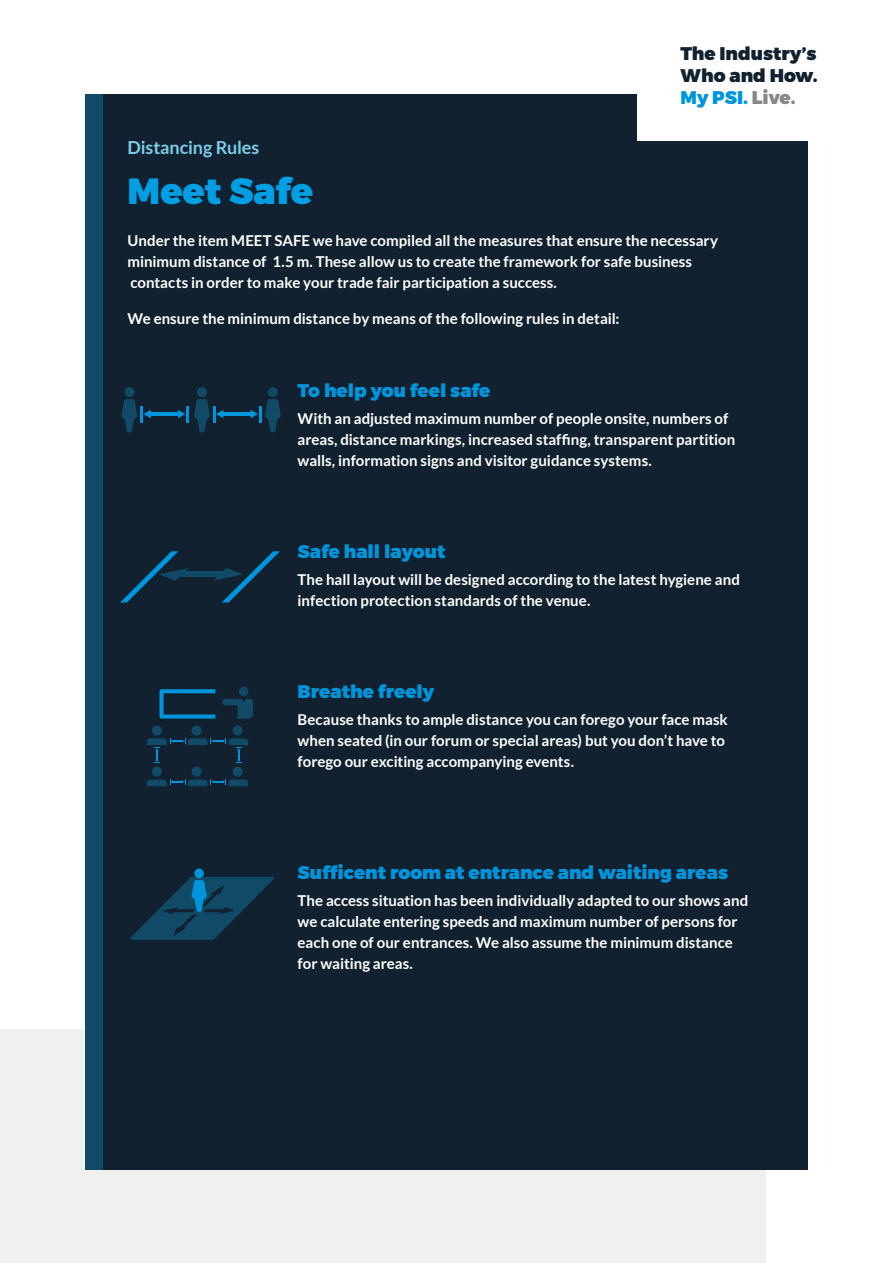
<style>
.page{position:relative;width:893px;height:1263px;background:#fff}
.page>*{position:absolute;margin:0;border:0;box-sizing:border-box;transform-origin:0 0}
.t1{font:900 36.45px "Montserrat";color:#009ee3}
.t2{font:900 18.3px "Montserrat";color:#0095db}
.t3{font:900 18.3px/22px "Montserrat";color:#11212f;text-align:justify}
.t4{font:700 18px "Lato";letter-spacing:-.01em;color:#7dcde9}
.t5{font:700 15px/21px "Lato";color:#fff}
.s1{color:#0095db}
.s2{color:#878786}
</style>
<div class="page">
<div style="left:0;top:1029px;width:765px;height:234px;background:#f0f0ef"></div>
<div style="left:85px;top:94px;width:723px;height:1075px;background:#11212f"></div>
<div style="left:194px;top:868px;width:10px;height:10px;background:#0095db;border-radius:50%"></div>
<svg style="left:130px;top:877px;width:144px;height:63px"></svg>
<svg style="left:159px;top:689px;width:56px;height:30px"></svg>
<div style="left:239px;top:687px;width:9px;height:9px;background:#104a67;border-radius:50%"></div>
<svg style="left:222px;top:699px;width:31px;height:20px"></svg>
<div style="left:152px;top:725px;width:10px;height:11px;background:#104a67;border-radius:50%"></div>
<div style="left:233px;top:725px;width:10px;height:11px;background:#104a67;border-radius:50%"></div>
<div style="left:192px;top:725px;width:10px;height:11px;background:#104a67;border-radius:50%"></div>
<div style="left:152px;top:767px;width:10px;height:10px;background:#104a67;border-radius:50%"></div>
<div style="left:233px;top:767px;width:10px;height:10px;background:#104a67;border-radius:50%"></div>
<div style="left:192px;top:767px;width:10px;height:10px;background:#104a67;border-radius:50%"></div>
<svg style="left:147px;top:779px;width:101px;height:7px"></svg>
<svg style="left:147px;top:738px;width:101px;height:25px"></svg>
<div style="left:178px;top:572px;width:48px;height:5px;background:#104a67"></div>
<svg style="left:120px;top:551px;width:69px;height:51px"></svg>
<svg style="left:213px;top:551px;width:67px;height:51px"></svg>
<div style="left:268px;top:387px;width:10px;height:10px;background:#104a67;border-radius:50%"></div>
<svg style="left:265px;top:399px;width:16px;height:33px"></svg>
<div style="left:197px;top:387px;width:10px;height:10px;background:#104a67;border-radius:50%"></div>
<svg style="left:194px;top:399px;width:16px;height:33px"></svg>
<hr style="left:220px;top:412px;width:32px;height:4px;background:#0095db">
<hr style="left:213px;top:406px;width:3px;height:16px;background:#0095db">
<hr style="left:259px;top:406px;width:3px;height:16px;background:#0095db">
<svg style="left:216px;top:410px;width:7px;height:8px"></svg>
<svg style="left:251px;top:410px;width:7px;height:8px"></svg>
<div style="left:124px;top:387px;width:10px;height:10px;background:#104a67;border-radius:50%"></div>
<svg style="left:121px;top:399px;width:16px;height:33px"></svg>
<hr style="left:148px;top:412px;width:32px;height:4px;background:#0095db">
<hr style="left:140px;top:406px;width:3px;height:16px;background:#0095db">
<hr style="left:186px;top:406px;width:3px;height:16px;background:#0095db">
<svg style="left:143px;top:410px;width:8px;height:8px"></svg>
<svg style="left:178px;top:410px;width:7px;height:8px"></svg>
<div style="left:638px;top:0;width:255px;height:140px;background:#fff"></div>
<div style="left:85px;top:94px;width:17px;height:1075px;background:#104a67"></div>
<p class="t4" style="left:128px;top:137px;width:133px">Distancing Rules</p>
<h1 class="t1" style="left:128px;top:168px;width:187px">Meet Safe</h1>
<p class="t3" style="left:681px;top:44px;width:139px">The Industry’s Who and How.<br><span class="s1">My PSI.</span> <span class="s2">Live.</span></p>
<p class="t5" style="left:128px;top:230px;width:592px">Under the item MEET SAFE we have compiled all the measures that ensure the necessary minimum distance of 1.5 m. These allow us to create the framework for safe business contacts in order to make your trade fair participation a success.</p>
<p class="t5" style="left:128px;top:308px;width:494px">We ensure the minimum distance by means of the following rules in detail:</p>
<p class="t2" style="left:298px;top:379px;width:194px">To help you feel safe</p>
<p class="t5" style="left:298px;top:408px;width:439px">With an adjusted maximum number of people onsite, numbers of areas, distance markings, increased staffing, transparent partition walls, information signs and visitor guidance systems.</p>
<p class="t2" style="left:298px;top:540px;width:149px">Safe hall layout</p>
<p class="t5" style="left:298px;top:569px;width:444px">The hall layout will be designed according to the latest hygiene and infection protection standards of the venue.</p>
<p class="t2" style="left:298px;top:680px;width:138px">Breathe freely</p>
<p class="t5" style="left:298px;top:709px;width:432px">Because thanks to ample distance you can forego your face mask when seated (in our forum or special areas) but you don’t have to forego our exciting accompanying events.</p>
<p class="t2" style="left:298px;top:861px;width:432px">Sufficent room at entrance and waiting areas</p>
<p class="t5" style="left:298px;top:890px;width:452px">The access situation has been individually adapted to our shows and we calculate entering speeds and maximum number of persons for each one of our entrances. We also assume the minimum distance for waiting areas.</p>
</div>
